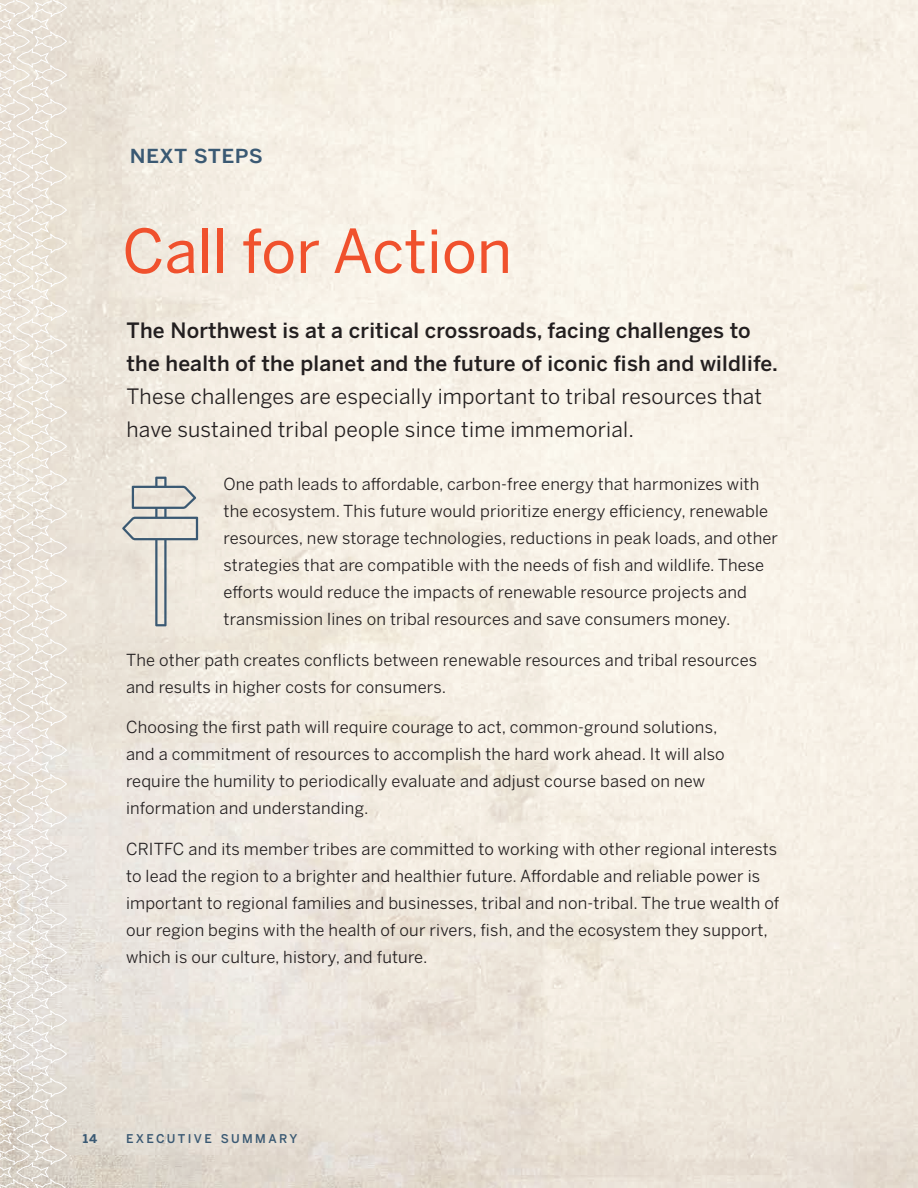
<style>
.page{position:relative;width:918px;height:1188px;background:#fff}
.page>*{position:absolute;margin:0;border:0;box-sizing:border-box;transform-origin:0 0}
.head_section_Benton{font:60px "Benton Sans";color:#f0512d}
.sub1{font:500 24px "Benton Sans";letter-spacing:.02em;color:#3a5973}
.intro_blue{font:500 21px/33px "Benton Sans";letter-spacing:.01em;color:#231f20}
.ES_intro_large{font:16.5px/27px "Benton Sans";letter-spacing:.01em;color:#231f20}
.t1{font:500 12px "Benton Sans";letter-spacing:.195em;color:#3a5973}
.t2{font:700 12px "Benton Sans";color:#3a5973}
.s1{font-weight:400}
</style>
<div class="page">
<svg style="left:0;top:0;width:67px;height:1188px;background:#e9e2d9"></svg>
<svg style="left:122px;top:477px;width:76px;height:149px;background:#dad7d0"></svg>
<p class="sub1" style="left:130px;top:139px;width:135px">Next Steps</p>
<p class="head_section_Benton" style="left:122px;top:215px;width:391px">Call for Action</p>
<p class="intro_blue" style="left:126px;top:314px;width:653px">The Northwest is at a critical crossroads, facing challenges to the health of the planet and the future of iconic fish and wildlife.<br><span class="s1">These challenges are especially important to tribal resources that have sustained tribal people since time immemorial.</span></p>
<p class="ES_intro_large" style="left:224px;top:471px;width:556px">One path leads to affordable, carbon-free energy that harmonizes with the ecosystem. This future would prioritize energy efficiency, renewable resources, new storage technologies, reductions in peak loads, and other strategies that are compatible with the needs of fish and wildlife. These efforts would reduce the impacts of renewable resource projects and transmission lines on tribal resources and save consumers money.</p>
<p class="ES_intro_large" style="left:126px;top:646px;width:633px">The other path creates conflicts between renewable resources and tribal resources and results in higher costs for consumers.</p>
<p class="ES_intro_large" style="left:126px;top:714px;width:600px">Choosing the first path will require courage to act, common-ground solutions, and a commitment of resources to accomplish the hard work ahead. It will also require the humility to periodically evaluate and adjust course based on new information and understanding.</p>
<p class="ES_intro_large" style="left:126px;top:835px;width:655px">CRITFC and its member tribes are committed to working with other regional interests to lead the region to a brighter and healthier future. Affordable and reliable power is important to regional families and businesses, tribal and non-tribal. The true wealth of our region begins with the health of our rivers, fish, and the ecosystem they support, which is our culture, history, and future.</p>
<p class="t2" style="left:83px;top:1132px;width:16px">14</p>
<p class="t1" style="left:126px;top:1132px;width:173px">EXECUTIVE SUMMARY</p>
</div>
